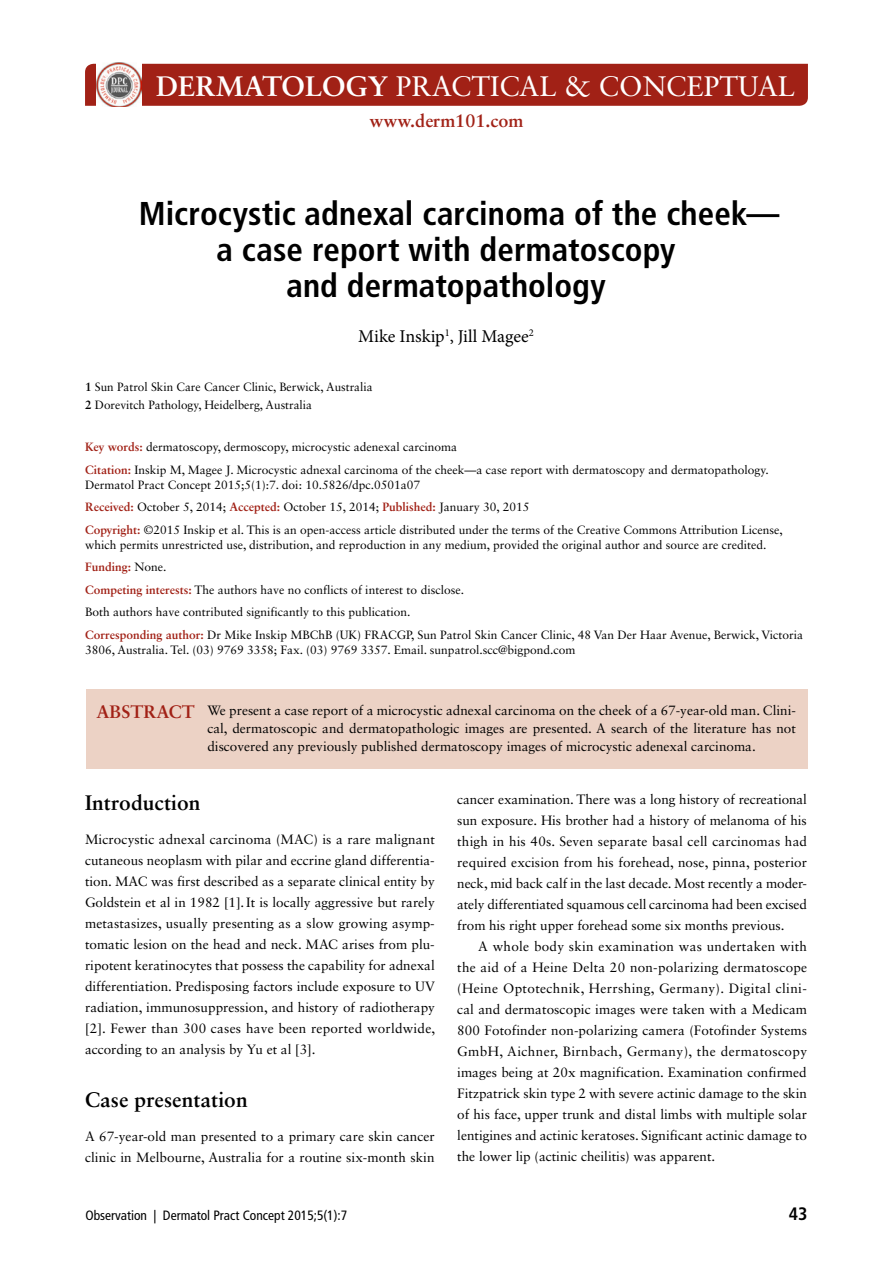
<style>
.page{position:relative;width:893px;height:1263px;background:#fff}
.page>*{position:absolute;margin:0;border:0;box-sizing:border-box;transform-origin:0 0}
.T1{font:700 condensed 33px "Frutiger LT Std";color:#000}
.t1{font:28.2px "Sabon LT Std";color:#fff}
.t2{font:700 21px "Sabon LT Std";letter-spacing:.005em;color:#000}
.ABSTRACT_head{font:700 18px "Sabon LT Std";color:#a12116}
.A{font:18px "Minion Pro";letter-spacing:-.005em;color:#000}
.t3{font:700 condensed 18px "Frutiger LT Std";color:#000}
.FL{font:13.5px/21px "Sabon LT Std";color:#000;text-align:justify}
.Abstract_FL{font:13.5px/18px "Sabon LT Std";color:#000;text-align:justify}
.t4{font:condensed 13.5px "Frutiger LT Std";color:#000}
.KeyWords_etc{font:12px/15px "Sabon LT Std";color:#000}
.author_info{font:12px "Sabon LT Std";color:#000}
.KeyWords_etc_1st{font:12px "Sabon LT Std";color:#000}
.KeyWords_etc_black{font:12px "Sabon LT Std";color:#000}
.KeyWords_etc-2{font:700 12px "Sabon LT Std";color:#a12116}
.s1{font-weight:700}
.s2{font-weight:700;color:#a12116}
.s3{font-weight:400;color:#000}
</style>
<div class="page">
<div style="left:85px;top:64px;width:723px;height:42px;background:#a12116"></div>
<img style="left:96px;top:63px;width:45px;height:44px">
<div style="left:86px;top:690px;width:722px;height:79px;background:#ecd2c5"></div>
<h2 class="t1" style="left:156px;top:69px;width:640px"><span class="s1">DERMATOLOGY</span> PRACTICAL &amp; CONCEPTUAL</h2>
<h3 class="ABSTRACT_head" style="left:370px;top:109px;width:155px">www.derm101.com</h3>
<p class="T1" style="left:139px;top:194px;width:642px">Microcystic adnexal carcinoma of the cheek—</p>
<p class="T1" style="left:217px;top:230px;width:460px">a case report with dermatoscopy</p>
<p class="T1" style="left:286px;top:266px;width:321px">and dermatopathology</p>
<p class="A" style="left:358px;top:324px;width:177px">Mike Inskip<sup>1</sup>, Jill Magee<sup>2</sup></p>
<p class="author_info" style="left:85px;top:380px;width:289px"><span class="s1">1</span> Sun Patrol Skin Care Cancer Clinic, Berwick, Australia</p>
<p class="author_info" style="left:85px;top:398px;width:228px"><span class="s1">2</span> Dorevitch Pathology, Heidelberg, Australia</p>
<p class="KeyWords_etc_1st" style="left:85px;top:440px;width:373px"><span class="s2">Key words:</span> dermatoscopy, dermoscopy, microcystic adenexal carcinoma</p>
<p class="KeyWords_etc" style="left:85px;top:462px;width:685px"><span class="s2">Citation:</span> Inskip M, Magee J. Microcystic adnexal carcinoma of the cheek—a case report with dermatoscopy and dermatopathology.<br>Dermatol Pract Concept 2015;5(1):7. doi: 10.5826/dpc.0501a07</p>
<p class="KeyWords_etc" style="left:85px;top:500px;width:446px"><span class="s2">Received:</span> October 5, 2014; <span class="s2">Accepted:</span> October 15, 2014; <span class="s2">Published:</span> January 30, 2015</p>
<p class="KeyWords_etc" style="left:85px;top:522px;width:699px"><span class="s2">Copyright:</span> ©2015 Inskip et al. This is an open-access article distributed under the terms of the Creative Commons Attribution License, which permits unrestricted use, distribution, and reproduction in any medium, provided the original author and source are credited.</p>
<p class="KeyWords_etc-2" style="left:85px;top:560px;width:83px">Funding: <span class="s3">None.</span></p>
<p class="KeyWords_etc" style="left:85px;top:582px;width:380px"><span class="s2">Competing interests:</span> The authors have no conflicts of interest to disclose.</p>
<p class="KeyWords_etc_black" style="left:85px;top:605px;width:327px">Both authors have contributed significantly to this publication.</p>
<p class="KeyWords_etc" style="left:85px;top:627px;width:720px"><span class="s2">Corresponding author:</span> Dr Mike Inskip MBChB (UK) FRACGP, Sun Patrol Skin Cancer Clinic, 48 Van Der Haar Avenue, Berwick, Victoria<br>3806, Australia. Tel. (03) 9769 3358; Fax. (03) 9769 3357. Email. sunpatrol.scc@bigpond.com</p>
<p class="ABSTRACT_head" style="left:96px;top:701px;width:100px">ABSTRACT</p>
<p class="Abstract_FL" style="left:207px;top:701px;width:590px">We present a case report of a microcystic adnexal carcinoma on the cheek of a 67-year-old man. Clini&shy;cal, dermatoscopic and dermatopathologic images are presented. A search of the literature has not discovered any previously published dermatoscopy images of microcystic adenexal carcinoma.</p>
<h1 class="t2" style="left:85px;top:789px;width:117px">Introduction</h1>
<p class="FL" style="left:85px;top:829px;width:352px">Microcystic adnexal carcinoma (MAC) is a rare malignant cutaneous neoplasm with pilar and eccrine gland differentia&shy;tion. MAC was first described as a separate clinical entity by Goldstein et al in 1982 [1].It is locally aggressive but rarely metastasizes, usually presenting as a slow growing asymp&shy;tomatic lesion on the head and neck. MAC arises from plu&shy;ripotent keratinocytes that possess the capability for adnexal differentiation. Predisposing factors include exposure to UV radiation, immunosuppression, and history of radiotherapy [2]. Fewer than 300 cases have been reported worldwide, according to an analysis by Yu et al [3].</p>
<h1 class="t2" style="left:85px;top:1086px;width:164px">Case presentation</h1>
<p class="FL" style="left:85px;top:1126px;width:351px">A 67-year-old man presented to a primary care skin cancer clinic in Melbourne, Australia for a routine six-month skin</p>
<p class="FL" style="left:457px;top:789px;width:351px">cancer examination. There was a long history of recreational sun exposure. His brother had a history of melanoma of his thigh in his 40s. Seven separate basal cell carcinomas had required excision from his forehead, nose, pinna, posterior neck, mid back calf in the last decade. Most recently a moder&shy;ately differentiated squamous cell carcinoma had been excised from his right upper forehead some six months previous.</p>
<p class="FL" style="left:457px;top:936px;width:351px;text-indent:21px">A whole body skin examination was undertaken with the aid of a Heine Delta 20 non-polarizing dermatoscope (Heine Optotechnik, Herrshing, Germany). Digital clini&shy;cal and dermatoscopic images were taken with a Medicam 800 Fotofinder non-polarizing camera (Fotofinder Systems GmbH, Aichner, Birnbach, Germany), the dermatoscopy images being at 20x magnification. Examination confirmed Fitzpatrick skin type 2 with severe actinic damage to the skin of his face, upper trunk and distal limbs with multiple solar lentigines and actinic keratoses. Significant actinic damage to the lower lip (actinic cheilitis) was apparent.</p>
<p class="t4" style="left:86px;top:1208px;width:263px">Observation | Dermatol Pract Concept 2015;5(1):7</p>
<p class="t3" style="left:789px;top:1203px;width:20px">43</p>
</div>
